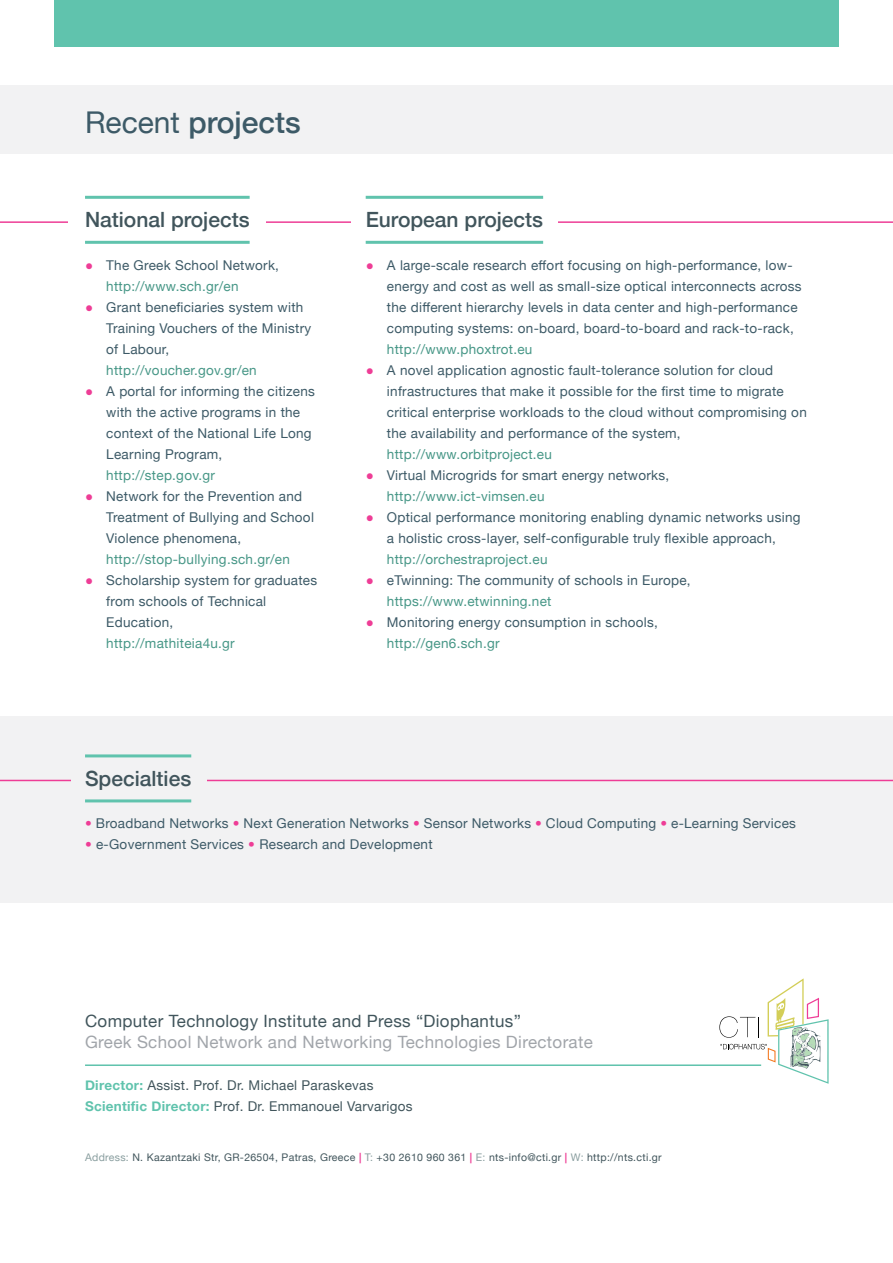
<style>
.page{position:relative;width:893px;height:1263px;background:#fff}
.page>*{position:absolute;margin:0;border:0;box-sizing:border-box;transform-origin:0 0}
.t1{font:500 30px "Helvetica Neue";color:#3d5a67}
.t2{font:500 21px "Helvetica Neue";color:#41555c}
.t3{font:16.95px "Helvetica Neue";letter-spacing:.02em;color:#a1a5aa}
.t4{font:16.95px "Helvetica Neue";letter-spacing:.02em;color:#41555c}
.t5{font:13.5px/21px "Helvetica Neue";letter-spacing:.02em;color:#3d5a67}
.t6{font:13.5px "Helvetica Neue";letter-spacing:.02em;color:#479787}
.t7{font:13.5px/21px "Helvetica Neue";letter-spacing:.02em;color:#41555c}
.t8{font:10.5px "Helvetica Neue";letter-spacing:.03em;color:#41555c}
.s1{font-weight:400}
.s2{font-family:"Helvetica";color:#ee3d96}
.s3{color:#479787}
.s4{font-weight:700;color:#60c3ad}
.s5{color:#899e9f}
.s6{font-weight:700;color:#ee3d96}
</style>
<div class="page">
<div style="left:0;top:717px;width:893px;height:186px;background:#f2f2f3"></div>
<hr style="left:0;top:780px;width:893px;height:1px;background:#ee3d96">
<div style="left:71px;top:753px;width:135px;height:51px;background:#f2f2f3"></div>
<div style="left:54px;top:0;width:785px;height:47px;background:#60c3ad"></div>
<div style="left:0;top:85px;width:893px;height:68px;background:#f2f2f3"></div>
<hr style="left:0;top:221px;width:893px;height:2px;background:#ee3d96">
<svg style="left:719px;top:978px;width:110px;height:106px"></svg>
<hr style="left:85px;top:1064px;width:676px;height:2px;background:#60c3ad">
<div style="left:68px;top:194px;width:198px;height:51px;background:#fff"></div>
<div style="left:351px;top:194px;width:207px;height:51px;background:#fff"></div>
<hr style="left:85px;top:196px;width:165px;height:3px;background:#60c3ad">
<hr style="left:85px;top:241px;width:165px;height:3px;background:#60c3ad">
<hr style="left:85px;top:754px;width:106px;height:3px;background:#60c3ad">
<hr style="left:85px;top:799px;width:106px;height:3px;background:#60c3ad">
<hr style="left:366px;top:196px;width:177px;height:3px;background:#60c3ad">
<hr style="left:366px;top:241px;width:177px;height:3px;background:#60c3ad">
<h1 class="t1" style="left:85px;top:98px;width:217px"><span class="s1">Recent</span> projects</h1>
<h2 class="t2" style="left:85px;top:203px;width:166px">National projects</h2>
<p class="t5" style="left:106px;top:255px;width:174px;text-indent:-21px"><span class="s2">●</span> The Greek School Network, <span class="s3">http://www.sch.gr/en</span></p>
<p class="t5" style="left:106px;top:297px;width:206px;text-indent:-21px"><span class="s2">●</span> Grant beneficiaries system with<br>Training Vouchers of the Ministry of Labour,</p>
<p class="t6" style="left:106px;top:360px;width:152px">http://voucher.gov.gr/en</p>
<p class="t5" style="left:106px;top:381px;width:210px;text-indent:-21px"><span class="s2">●</span> A portal for informing the citizens with the active programs in the context of the National Life Long<br>Learning Program,</p>
<p class="t6" style="left:106px;top:465px;width:110px">http://step.gov.gr</p>
<p class="t5" style="left:106px;top:486px;width:209px;text-indent:-21px"><span class="s2">●</span> Network for the Prevention and<br>Treatment of Bullying and School<br>Violence phenomena,</p>
<p class="t6" style="left:106px;top:549px;width:185px">http://stop-bullying.sch.gr/en</p>
<p class="t5" style="left:106px;top:570px;width:212px;text-indent:-21px"><span class="s2">●</span> Scholarship system for graduates from schools of Technical<br>Education,</p>
<p class="t6" style="left:106px;top:633px;width:130px">http://mathiteia4u.gr</p>
<h2 class="t2" style="left:366px;top:203px;width:179px">European projects</h2>
<p class="t5" style="left:387px;top:255px;width:416px;text-indent:-21px"><span class="s2">●</span> A large-scale research effort focusing on high-performance, low&shy;energy and cost as well as small-size optical interconnects across the different hierarchy levels in data center and high-performance computing systems: on-board, board-to-board and rack-to-rack,</p>
<p class="t6" style="left:387px;top:339px;width:147px">http://www.phoxtrot.eu</p>
<p class="t5" style="left:387px;top:360px;width:421px;text-indent:-21px"><span class="s2">●</span> A novel application agnostic fault-tolerance solution for cloud infrastructures that make it possible for the first time to migrate critical enterprise workloads to the cloud without compromising on the availability and performance of the system,</p>
<p class="t6" style="left:387px;top:444px;width:166px">http://www.orbitproject.eu</p>
<p class="t5" style="left:387px;top:465px;width:284px;text-indent:-21px"><span class="s2">●</span> Virtual Microgrids for smart energy networks, <span class="s3">http://www.ict-vimsen.eu</span></p>
<p class="t5" style="left:366px;top:507px;width:436px;text-align:center"><span class="s2">●</span> Optical performance monitoring enabling dynamic networks using a holistic cross-layer, self-configurable truly flexible approach,</p>
<p class="t6" style="left:387px;top:549px;width:162px">http://orchestraproject.eu</p>
<p class="t5" style="left:387px;top:570px;width:305px;text-indent:-21px"><span class="s2">●</span> eTwinning: The community of schools in Europe, <span class="s3">https://www.etwinning.net</span></p>
<p class="t5" style="left:387px;top:612px;width:272px;text-indent:-21px"><span class="s2">●</span> Monitoring energy consumption in schools, <span class="s3">http://gen6.sch.gr</span></p>
<h2 class="t2" style="left:85px;top:761px;width:108px">Specialties</h2>
<p class="t5" style="left:96px;top:814px;width:702px">Broadband Networks Next Generation Networks Sensor Networks Cloud Computing e-Learning Services e-Government Services Research and Development</p>
<p class="t4" style="left:85px;top:1008px;width:437px">Computer Technology Institute and Press “Diophantus”</p>
<p class="t3" style="left:85px;top:1029px;width:509px">Greek School Network and Networking Technologies Directorate</p>
<p class="t7" style="left:85px;top:1075px;width:329px"><span class="s4">Director:</span> Assist. Prof. Dr. Michael Paraskevas<br><span class="s4">Scientific Director:</span> Prof. Dr. Emmanouel Varvarigos</p>
<p class="t8" style="left:85px;top:1149px;width:578px"><span class="s5">Address:</span> N. Kazantzaki Str, GR-26504, Patras, Greece <span class="s6">|</span> <span class="s5">T:</span> +30 2610 960 361 <span class="s6">|</span> <span class="s5">E:</span> nts-info@cti.gr <span class="s6">|</span> <span class="s5">W:</span> http://nts.cti.gr</p>
</div>
